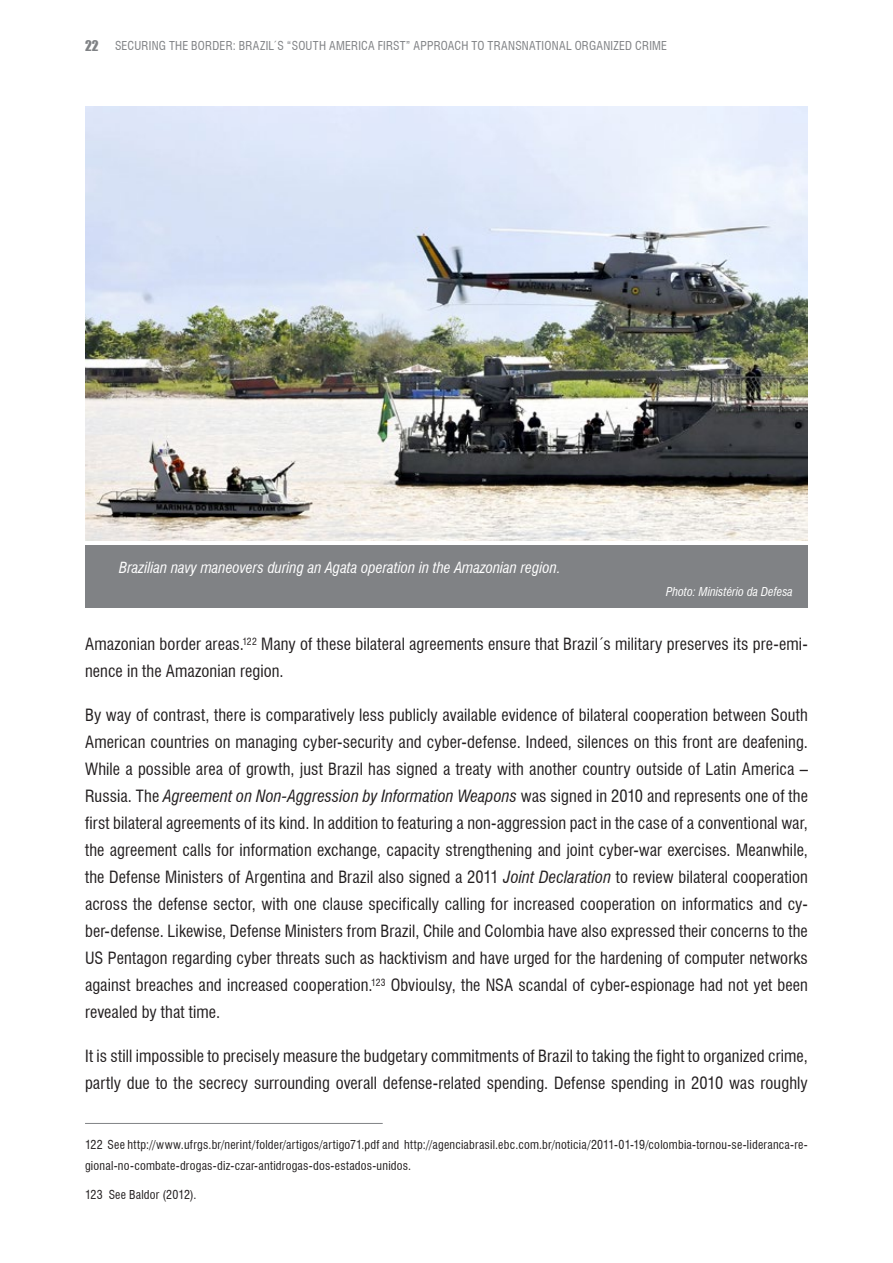
<style>
.page{position:relative;width:893px;height:1263px;background:#fff}
.page>*{position:absolute;margin:0;border:0;box-sizing:border-box;transform-origin:0 0}
.t1{font:condensed 16.5px/27px "Swiss 721 BT";letter-spacing:.005em;color:#231f20}
.t2{font:italic condensed 15px "Swiss 721 BT";color:#fff}
.t3{font:condensed 12px/21px "Swiss 721 BT";letter-spacing:.02em;color:#231f20}
.t4{font:condensed 12px "Swiss 721 BT";letter-spacing:.02em;color:#808285}
.t5{font:italic condensed 12px "Swiss 721 BT";color:#fff}
.s1{font-family:"Impact";font-stretch:normal;font-size:13.5px}
.s2{font-style:italic}
</style>
<div class="page">
<hr style="left:85px;top:1123px;width:298px;height:1px;background:#808285">
<img style="left:85px;top:106px;width:723px;height:434px">
<div style="left:85px;top:545px;width:723px;height:62px;background:#808285"></div>
<p class="t4" style="left:85px;top:38px;width:584px"><span class="s1">22</span> Securing the border: Brazil´s “South America First” Approach to Transnational Organized Crime</p>
<p class="t2" style="left:119px;top:559px;width:443px">Brazilian navy maneovers during an Agata operation in the Amazonian region.</p>
<p class="t5" style="left:666px;top:585px;width:128px">Photo: Ministério da Defesa</p>
<p class="t1" style="left:85px;top:631px;width:724px">Amazonian border areas.<sup>122</sup> Many of these bilateral agreements ensure that Brazil´s military preserves its pre-emi&shy;nence in the Amazonian region.</p>
<p class="t1" style="left:85px;top:702px;width:724px;text-align:justify">By way of contrast, there is comparatively less publicly available evidence of bilateral cooperation between South American countries on managing cyber-security and cyber-defense. Indeed, silences on this front are deafening.<br>While a possible area of growth, just Brazil has signed a treaty with another country outside of Latin America – Russia. The <span class="s2">Agreement on Non-Aggression by Information Weapons</span> was signed in 2010 and represents one of the first bilateral agreements of its kind. In addition to featuring a non-aggression pact in the case of a conventional war, the agreement calls for information exchange, capacity strengthening and joint cyber-war exercises. Meanwhile, the Defense Ministers of Argentina and Brazil also signed a 2011 <span class="s2">Joint Declaration</span> to review bilateral cooperation across the defense sector, with one clause specifically calling for increased cooperation on informatics and cy&shy;ber-defense. Likewise, Defense Ministers from Brazil, Chile and Colombia have also expressed their concerns to the US Pentagon regarding cyber threats such as hacktivism and have urged for the hardening of computer networks against breaches and increased cooperation.<sup>123</sup> Obvioulsy, the NSA scandal of cyber-espionage had not yet been revealed by that time.</p>
<p class="t1" style="left:85px;top:1043px;width:724px">It is still impossible to precisely measure the budgetary commitments of Brazil to taking the fight to organized crime, partly due to the secrecy surrounding overall defense-related spending. Defense spending in 2010 was roughly</p>
<p class="t3" style="left:85px;top:1134px;width:724px">122 See http://www.ufrgs.br/nerint/folder/artigos/artigo71.pdf and http://agenciabrasil.ebc.com.br/noticia/2011-01-19/colombia-tornou-se-lideranca-re&shy;gional-no-combate-drogas-diz-czar-antidrogas-dos-estados-unidos.</p>
<p class="t3" style="left:85px;top:1184px;width:113px">123 See Baldor (2012).</p>
</div>
